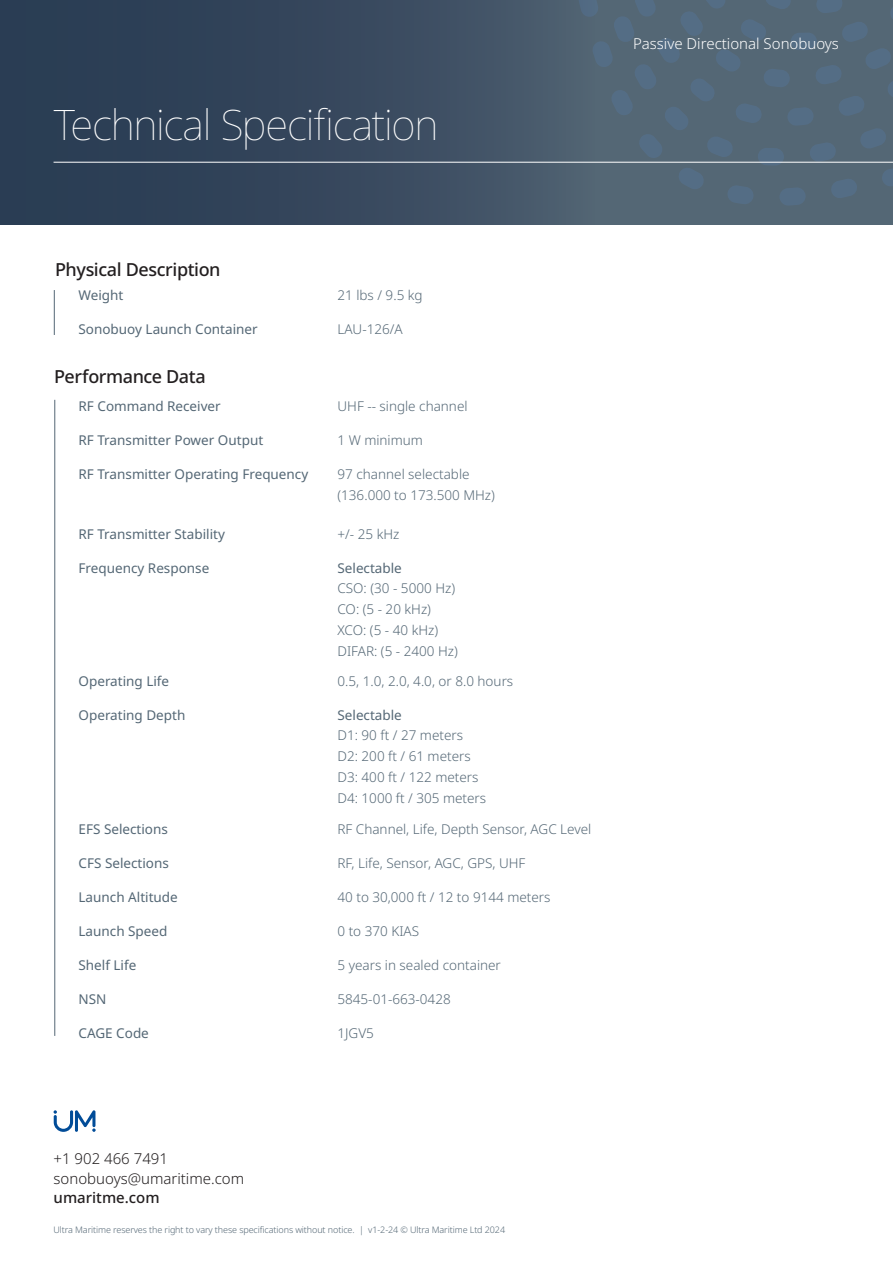
<style>
.page{position:relative;width:893px;height:1263px;background:#fff}
.page>*{position:absolute;margin:0;border:0;box-sizing:border-box;transform-origin:0 0}
.t1{font:100 42px "Noto Sans";letter-spacing:-.03em;color:#fff}
.t2{font:500 18px "Noto Sans";letter-spacing:-.02em;color:#231f20}
.t3{font:300 15px/19.5px "Noto Sans";color:#231f20}
.t4{font:300 15px "Noto Sans";color:#fff}
.t5{font:500 15px "Noto Sans";color:#231f20}
.t6{font:300 13.5px "Noto Sans";color:#546775}
.t7{font:13.5px "Noto Sans";color:#546775}
.t8{font:300 9px "Noto Sans";letter-spacing:-.01em;color:#546775}
</style>
<div class="page">
<svg style="left:596px;top:166px;width:297px;height:49px;fill:#546775"></svg>
<svg style="left:596px;top:101px;width:297px;height:59px;fill:#546775"></svg>
<svg style="left:596px;top:0;width:297px;height:101px;fill:#546775"></svg>
<div style="left:0;top:0;width:596px;height:224px;background:linear-gradient(to right,#24374f,#4b5c6d)"></div>
<hr style="left:0;top:0;width:1px;height:224px;background:#014c98">
<hr style="left:54px;top:162px;width:839px;height:1px;background:#fff">
<svg style="left:54px;top:1110px;width:42px;height:22px"></svg>
<hr style="left:55px;top:400px;width:1px;height:636px;background:#546775">
<hr style="left:54px;top:290px;width:1px;height:45px;background:#546775">
<h1 class="t1" style="left:54px;top:94px;width:386px">Technical Specification</h1>
<p class="t4" style="left:633px;top:33px;width:207px">Passive Directional Sonobuoys</p>
<p class="t2" style="left:55px;top:257px;width:167px">Physical Description</p>
<p class="t7" style="left:79px;top:285px;width:46px">Weight</p>
<p class="t6" style="left:337px;top:285px;width:87px">21 lbs / 9.5 kg</p>
<p class="t7" style="left:79px;top:319px;width:181px">Sonobuoy Launch Container</p>
<p class="t6" style="left:337px;top:319px;width:67px">LAU-126/A</p>
<p class="t2" style="left:54px;top:364px;width:153px">Performance Data</p>
<p class="t7" style="left:79px;top:397px;width:144px">RF Command Receiver</p>
<p class="t6" style="left:337px;top:397px;width:132px">UHF -- single channel</p>
<p class="t7" style="left:79px;top:431px;width:186px">RF Transmitter Power Output</p>
<p class="t6" style="left:337px;top:431px;width:87px">1 W minimum</p>
<p class="t7" style="left:79px;top:465px;width:231px">RF Transmitter Operating Frequency</p>
<p class="t6" style="left:337px;top:465px;width:134px">97 channel selectable</p>
<p class="t6" style="left:337px;top:486px;width:159px">(136.000 to 173.500 MHz)</p>
<p class="t7" style="left:79px;top:524px;width:148px">RF Transmitter Stability</p>
<p class="t6" style="left:337px;top:524px;width:63px">+/- 25 kHz</p>
<p class="t7" style="left:79px;top:558px;width:132px">Frequency Response</p>
<p class="t7" style="left:337px;top:558px;width:66px">Selectable</p>
<p class="t6" style="left:337px;top:579px;width:119px">CSO: (30 - 5000 Hz)</p>
<p class="t6" style="left:337px;top:600px;width:95px">CO: (5 - 20 kHz)</p>
<p class="t6" style="left:337px;top:621px;width:102px">XCO: (5 - 40 kHz)</p>
<p class="t6" style="left:337px;top:641px;width:122px">DIFAR: (5 - 2400 Hz)</p>
<p class="t7" style="left:79px;top:671px;width:92px">Operating Life</p>
<p class="t6" style="left:337px;top:671px;width:177px">0.5, 1.0, 2.0, 4.0, or 8.0 hours</p>
<p class="t7" style="left:79px;top:705px;width:108px">Operating Depth</p>
<p class="t7" style="left:337px;top:705px;width:66px">Selectable</p>
<p class="t6" style="left:337px;top:726px;width:127px">D1: 90 ft / 27 meters</p>
<p class="t6" style="left:337px;top:747px;width:135px">D2: 200 ft / 61 meters</p>
<p class="t6" style="left:337px;top:767px;width:143px">D3: 400 ft / 122 meters</p>
<p class="t6" style="left:337px;top:788px;width:150px">D4: 1000 ft / 305 meters</p>
<p class="t7" style="left:79px;top:820px;width:91px">EFS Selections</p>
<p class="t6" style="left:337px;top:820px;width:255px">RF Channel, Life, Depth Sensor, AGC Level</p>
<p class="t7" style="left:79px;top:854px;width:92px">CFS Selections</p>
<p class="t6" style="left:337px;top:854px;width:189px">RF, Life, Sensor, AGC, GPS, UHF</p>
<p class="t7" style="left:79px;top:888px;width:101px">Launch Altitude</p>
<p class="t6" style="left:337px;top:888px;width:215px">40 to 30,000 ft / 12 to 9144 meters</p>
<p class="t7" style="left:79px;top:922px;width:90px">Launch Speed</p>
<p class="t6" style="left:337px;top:922px;width:83px">0 to 370 KIAS</p>
<p class="t7" style="left:79px;top:956px;width:59px">Shelf Life</p>
<p class="t6" style="left:337px;top:956px;width:165px">5 years in sealed container</p>
<p class="t7" style="left:79px;top:990px;width:29px">NSN</p>
<p class="t6" style="left:337px;top:990px;width:115px">5845-01-663-0428</p>
<p class="t7" style="left:79px;top:1024px;width:72px">CAGE Code</p>
<p class="t6" style="left:337px;top:1024px;width:38px">1JGV5</p>
<p class="t3" style="left:54px;top:1149px;width:192px">+1 902 466 7491 sonobuoys@umaritime.com</p>
<p class="t5" style="left:54px;top:1187px;width:108px">umaritme.com</p>
<p class="t8" style="left:54px;top:1223px;width:453px">Ultra Maritime reserves the right to vary these specifications without notice. | v1-2-24 © Ultra Maritime Ltd 2024</p>
</div>
